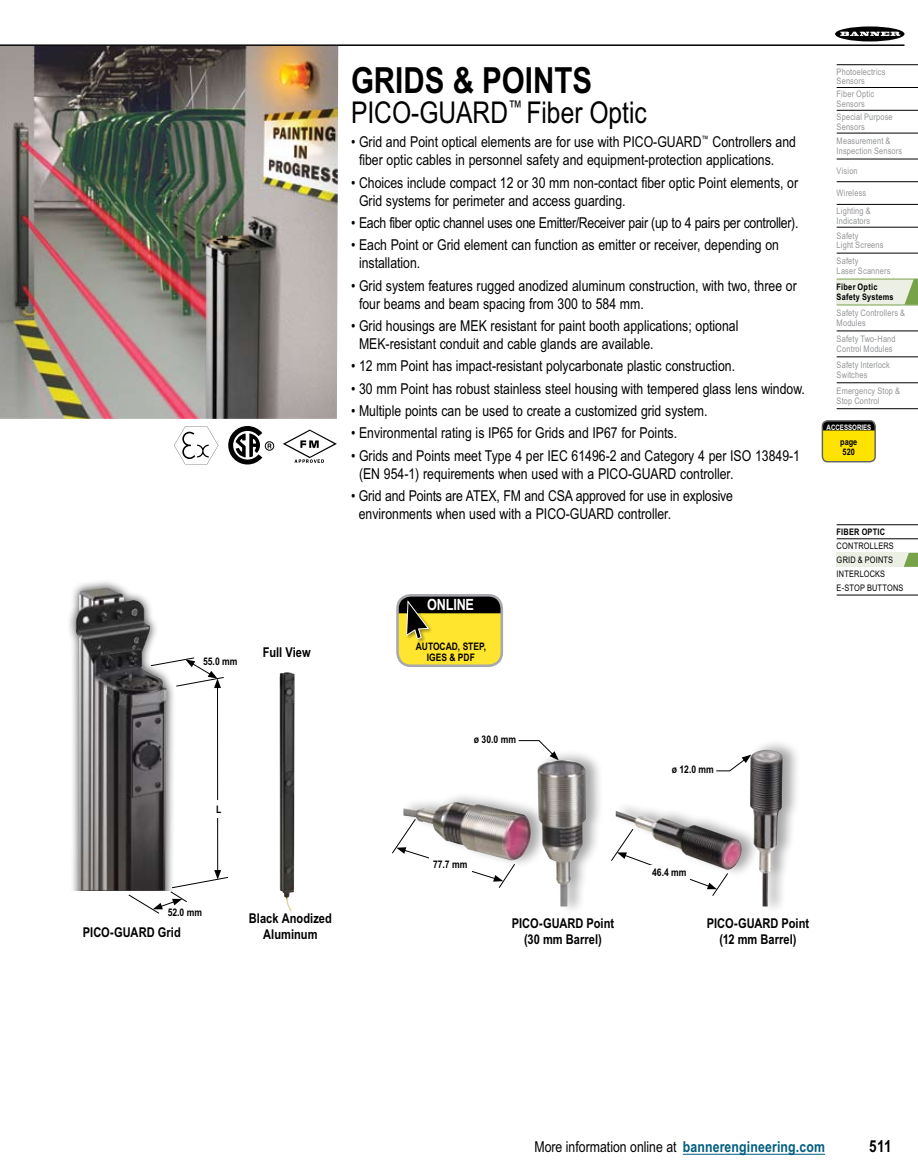
<style>
.page{position:relative;width:918px;height:1175px;background:#fff}
.page>*{position:absolute;margin:0;border:0;box-sizing:border-box;transform-origin:0 0}
.t1{font:700 36px "Arial Narrow";color:#000}
.t2{font:30px "Arial Narrow";color:#000}
.t3{font:700 16.5px "Arial Narrow";color:#000}
.t4{font:700 15.45px "Arial Narrow";color:#fff}
.t5{font:15px/18px "Arial Narrow";color:#000}
.t6{font:15px "Arial Narrow";letter-spacing:-.02em;color:#000}
.t7{font:700 13.5px/15.8px "Arial Narrow";color:#000;text-align:center}
.t8{font:700 10.5px "Arial Narrow";color:#000}
.t9{font:700 10.35px/11.6px "Arial Narrow";color:#000;text-align:center}
.t10{font:9px/9.8px "Arial Narrow";letter-spacing:.02em;color:#939598}
.t11{font:9px/14.1px "Arial Narrow";letter-spacing:.02em;color:#000}
.t12{font:700 9px/9.8px "Arial Narrow";letter-spacing:.025em;color:#000}
.t13{font:700 7.5px "Arial Narrow";color:#fff}
.s1{font-weight:700;color:#005d7f}
</style>
<div class="page">
<div style="left:837px;top:553px;width:81px;height:14px;background:#ecefe4"></div>
<hr style="left:837px;top:524px;width:81px;height:1px;background:#000">
<hr style="left:837px;top:538px;width:81px;height:1px;background:#000">
<hr style="left:837px;top:595px;width:81px;height:1px;background:#000">
<svg style="left:904px;top:553px;width:14px;height:14px"></svg>
<hr style="left:0;top:44px;width:904px;height:2px;background:#000">
<div style="left:837px;top:279px;width:81px;height:26px;background:#ecefe4"></div>
<hr style="left:837px;top:110px;width:81px;height:1px;background:#000">
<hr style="left:837px;top:133px;width:81px;height:1px;background:#000">
<hr style="left:837px;top:159px;width:81px;height:1px;background:#000">
<hr style="left:837px;top:181px;width:81px;height:1px;background:#000">
<hr style="left:837px;top:204px;width:81px;height:1px;background:#000">
<hr style="left:837px;top:227px;width:81px;height:1px;background:#000">
<hr style="left:837px;top:253px;width:81px;height:1px;background:#000">
<hr style="left:837px;top:331px;width:81px;height:1px;background:#000">
<hr style="left:837px;top:356px;width:81px;height:1px;background:#000">
<hr style="left:837px;top:382px;width:81px;height:1px;background:#000">
<hr style="left:837px;top:408px;width:81px;height:1px;background:#000">
<hr style="left:837px;top:64px;width:81px;height:1px;background:#000">
<hr style="left:837px;top:87px;width:81px;height:1px;background:#000">
<hr style="left:837px;top:279px;width:81px;height:1px;background:#78a249">
<hr style="left:837px;top:305px;width:81px;height:1px;background:#78a249">
<hr style="left:683px;top:1153px;width:142px;height:1px;background:#005d7f">
<svg style="left:835px;top:26px;width:69px;height:15px"></svg>
<svg style="left:840px;top:32px;width:60px;height:4px"></svg>
<svg style="left:905px;top:279px;width:13px;height:26px"></svg>
<img style="left:0;top:46px;width:338px;height:373px">
<div style="left:66px;top:578px;width:110px;height:312px;background:#000;opacity:.75"></div>
<img style="left:76px;top:587px;width:91px;height:303px">
<hr style="left:217px;top:685px;width:1px;height:187px;background:#000">
<div style="left:209px;top:800px;width:19px;height:17px;background:#fff"></div>
<img style="left:280px;top:672px;width:15px;height:239px">
<svg style="left:151px;top:657px;width:73px;height:31px"></svg>
<svg style="left:128px;top:870px;width:100px;height:43px"></svg>
<svg style="left:228px;top:426px;width:34px;height:38px"></svg>
<div style="left:265px;top:441px;width:9px;height:9px;border:1px solid #000;border-radius:50%"></div>
<svg style="left:268px;top:443px;width:3px;height:5px"></svg>
<svg style="left:283px;top:429px;width:54px;height:34px"></svg>
<svg style="left:174px;top:426px;width:44px;height:38px"></svg>
<div style="left:822px;top:421px;width:53px;height:41px;background:#ffe300;border-radius:5px"></div>
<svg style="left:822px;top:421px;width:52px;height:9px"></svg>
<div style="left:822px;top:420px;width:54px;height:42px;border:1px solid #636467;border-radius:5px"></div>
<div style="left:614px;top:738px;width:187px;height:176px;background:#000;opacity:.35"></div>
<img style="left:616px;top:749px;width:168px;height:157px">
<div style="left:401px;top:748px;width:203px;height:167px;background:#000;opacity:.35"></div>
<img style="left:403px;top:760px;width:183px;height:146px">
<div style="left:672px;top:761px;width:43px;height:16px;background:#fff"></div>
<svg style="left:518px;top:740px;width:41px;height:20px"></svg>
<svg style="left:716px;top:754px;width:35px;height:17px"></svg>
<svg style="left:392px;top:818px;width:123px;height:70px"></svg>
<svg style="left:611px;top:828px;width:117px;height:68px"></svg>
<div style="left:396px;top:594px;width:107px;height:73px;border:3px solid #a7a9ac;border-radius:13px"></div>
<svg style="left:398px;top:595px;width:104px;height:70px;background:#b6a52e"></svg>
<p class="t8" style="left:203px;top:655px;width:36px">55.0 mm</p>
<p class="t7" style="left:263px;top:644px;width:49px">Full View</p>
<h1 class="t1" style="left:351px;top:59px;width:243px">GRIDS &amp; POINTS</h1>
<h2 class="t2" style="left:351px;top:95px;width:297px">PICO-GUARD<sup>™</sup> Fiber Optic</h2>
<p class="t5" style="left:359px;top:133px;width:439px;text-indent:-8px">• Grid and Point optical elements are for use with PICO-GUARD<sup>™</sup> Controllers and fiber optic cables in personnel safety and equipment-protection applications.</p>
<p class="t5" style="left:359px;top:173px;width:441px;text-indent:-8px">• Choices include compact 12 or 30 mm non-contact fiber optic Point elements, or<br>Grid systems for perimeter and access guarding.</p>
<p class="t6" style="left:351px;top:214px;width:449px">• Each fiber optic channel uses one Emitter/Receiver pair (up to 4 pairs per controller).</p>
<p class="t5" style="left:359px;top:236px;width:422px;text-indent:-8px">• Each Point or Grid element can function as emitter or receiver, depending on installation.</p>
<p class="t5" style="left:359px;top:276px;width:439px;text-indent:-8px">• Grid system features rugged anodized aluminum construction, with two, three or four beams and beam spacing from 300 to 584 mm.</p>
<p class="t5" style="left:359px;top:317px;width:381px;text-indent:-8px">• Grid housings are MEK resistant for paint booth applications; optional<br>MEK-resistant conduit and cable glands are available.</p>
<p class="t5" style="left:351px;top:357px;width:386px">• 12 mm Point has impact-resistant polycarbonate plastic construction.</p>
<p class="t5" style="left:351px;top:379px;width:456px">• 30 mm Point has robust stainless steel housing with tempered glass lens window.</p>
<p class="t5" style="left:351px;top:401px;width:358px">• Multiple points can be used to create a customized grid system.</p>
<p class="t5" style="left:351px;top:424px;width:328px">• Environmental rating is IP65 for Grids and IP67 for Points.</p>
<p class="t5" style="left:359px;top:446px;width:443px;text-indent:-8px">• Grids and Points meet Type 4 per IEC 61496-2 and Category 4 per ISO 13849-1 (EN 954-1) requirements when used with a PICO-GUARD controller.</p>
<p class="t5" style="left:359px;top:486px;width:376px;text-indent:-8px">• Grid and Points are ATEX, FM and CSA approved for use in explosive environments when used with a PICO-GUARD controller.</p>
<p class="t4" style="left:427px;top:596px;width:9px">online</p>
<p class="t9" style="left:416px;top:640px;width:72px">AUTOCAD, STEP,<br>IGES &amp; PDF</p>
<p class="t10" style="left:837px;top:66px;width:50px">Photoelectrics<br>Sensors</p>
<p class="t10" style="left:837px;top:89px;width:39px">Fiber Optic<br>Sensors</p>
<p class="t10" style="left:837px;top:112px;width:58px">Special Purpose<br>Sensors</p>
<p class="t10" style="left:837px;top:136px;width:67px">Measurement &amp;<br>Inspection Sensors</p>
<p class="t10" style="left:837px;top:165px;width:23px">Vision</p>
<p class="t10" style="left:837px;top:184px;width:35px;line-height:17.9px">Wireless<br>Lighting &amp;</p>
<p class="t10" style="left:837px;top:213px;width:35px;line-height:14.5px">Indicators<br>Safety</p>
<p class="t10" style="left:837px;top:237px;width:48px;line-height:16.2px">Light Screens<br>Safety</p>
<p class="t10" style="left:837px;top:266px;width:55px">Laser Scanners</p>
<p class="t12" style="left:837px;top:282px;width:59px">Fiber Optic<br>Safety Systems</p>
<p class="t10" style="left:837px;top:308px;width:70px">Safety Controllers &amp;<br>Modules</p>
<p class="t10" style="left:837px;top:334px;width:61px">Safety Two-Hand<br>Control Modules</p>
<p class="t10" style="left:837px;top:360px;width:55px">Safety Interlock<br>Switches</p>
<p class="t10" style="left:837px;top:386px;width:65px">Emergency Stop &amp;<br>Stop Control</p>
<p class="t13" style="left:827px;top:423px;width:46px">ACCESSORIES</p>
<p class="t12" style="left:840px;top:436px;width:19px;line-height:10.5px">page<br>520</p>
<p class="t12" style="left:837px;top:526px;width:50px">FIBER OPTIC</p>
<p class="t11" style="left:837px;top:538px;width:68px">CONTROLLERS<br>GRID &amp; POINTS<br>INTERLOCKS<br>E-STOP BUTTONS</p>
<p class="t8" style="left:216px;top:803px;width:7px">L</p>
<p class="t8" style="left:168px;top:906px;width:36px">52.0 mm</p>
<p class="t7" style="left:83px;top:924px;width:99px">PICO-GUARD Grid</p>
<p class="t7" style="left:249px;top:910px;width:85px">Black Anodized<br>Aluminum</p>
<p class="t8" style="left:474px;top:733px;width:44px">ø 30.0 mm</p>
<p class="t8" style="left:433px;top:858px;width:36px">77.7 mm</p>
<p class="t8" style="left:672px;top:763px;width:44px">ø 12.0 mm</p>
<p class="t8" style="left:652px;top:866px;width:36px">46.4 mm</p>
<p class="t7" style="left:512px;top:915px;width:104px">PICO-GUARD Point (30 mm Barrel)</p>
<p class="t7" style="left:707px;top:915px;width:104px">PICO-GUARD Point (12 mm Barrel)</p>
<p class="t5" style="left:534px;top:1137px;width:292px">More information online at <span class="s1">bannerengineering.com</span></p>
<p class="t3" style="left:869px;top:1136px;width:24px">511</p>
</div>
